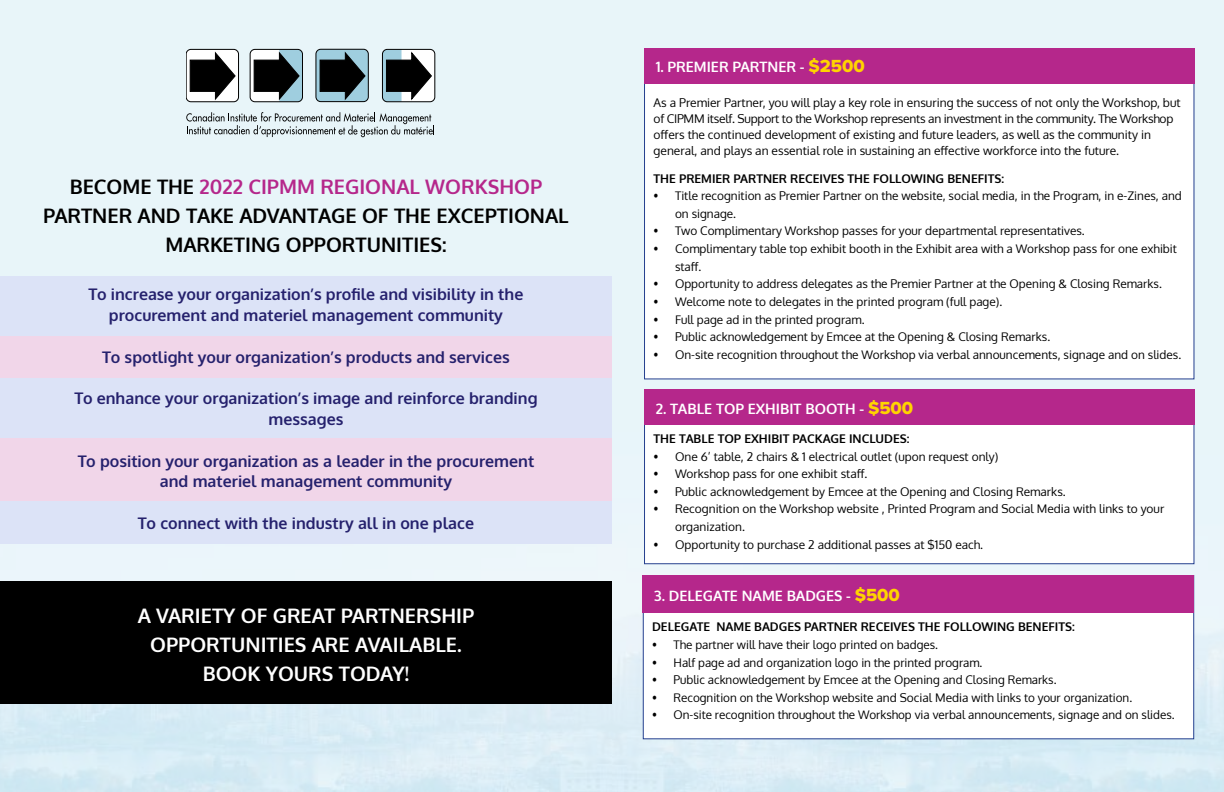
<style>
.page{position:relative;width:1224px;height:792px;background:#fff}
.page>*{position:absolute;margin:0;border:0;box-sizing:border-box;transform-origin:0 0}
.t1{font:700 20px/28.8px "Oxygen";color:#000;text-align:center}
.t2{font:700 20px/28.8px "Oxygen";color:#fff;text-align:center}
.t3{font:700 16px/20.8px "Oxygen";color:#25216d;text-align:center}
.t4{font:700 14.3px "Oxygen";color:#fff}
.t5{font:12px/16.1px "Oxygen";color:#000}
.t6{font:700 12px "Oxygen";color:#000}
.t7{font:11.9px/17.6px "Oxygen";color:#000}
.s1{color:#b5278b}
.s2{font-family:"Proxima Nova Extrabld";font-weight:400;font-size:18.2px;color:#ffd400}
.s3{font-size:14.1px}
</style>
<div class="page">
<img style="left:0;top:0;width:1224px;height:792px">
<div style="left:0;top:582px;width:612px;height:122px;background:#000"></div>
<div style="left:0;top:276px;width:612px;height:61px;background:#dce3f7"></div>
<div style="left:0;top:336px;width:612px;height:42px;background:#f1d6e9"></div>
<div style="left:0;top:379px;width:612px;height:60px;background:#dce3f7"></div>
<div style="left:0;top:438px;width:612px;height:64px;background:#f1d6e9"></div>
<div style="left:0;top:502px;width:612px;height:42px;background:#dce3f7"></div>
<div style="left:250px;top:49px;width:53px;height:53px;background:linear-gradient(to bottom,#fff,#fff);border-radius:5px"></div>
<div style="left:382px;top:49px;width:53px;height:53px;background:#fff;border-radius:5px"></div>
<div style="left:186px;top:49px;width:53px;height:53px;background:#fff;border-radius:5px"></div>
<div style="left:186px;top:49px;width:53px;height:53px;border:1px solid #000;border-radius:5px"></div>
<svg style="left:190px;top:53px;width:45px;height:46px"></svg>
<div style="left:250px;top:49px;width:53px;height:53px;border:1px solid #000;border-radius:5px"></div>
<svg style="left:254px;top:49px;width:48px;height:53px"></svg>
<div style="left:382px;top:49px;width:53px;height:53px;border:1px solid #000;border-radius:5px"></div>
<svg style="left:382px;top:49px;width:49px;height:53px"></svg>
<div style="left:316px;top:49px;width:52px;height:53px;background:#9fcedf;border:1px solid #000;border-radius:5px"></div>
<svg style="left:320px;top:53px;width:45px;height:46px"></svg>
<svg style="left:186px;top:112px;width:249px;height:25px;background:#bfc9cd"></svg>
<div style="left:643px;top:575px;width:551px;height:164px;background:#fff;border:1px solid #25408f"></div>
<div style="left:643px;top:575px;width:551px;height:37px;background:#b5278b"></div>
<div style="left:644px;top:390px;width:550px;height:174px;background:#fff;border:1px solid #25408f"></div>
<div style="left:644px;top:49px;width:550px;height:330px;background:#fff"></div>
<div style="left:644px;top:390px;width:550px;height:35px;background:#b5278b"></div>
<div style="left:644px;top:49px;width:550px;height:35px;background:#b5278b"></div>
<h1 class="t1" style="left:43px;top:173px;width:527px">BECOME THE <span class="s1">2022 CIPMM REGIONAL WORKSHOP<br></span>PARTNER AND TAKE ADVANTAGE OF THE EXCEPTIONAL<br>MARKETING OPPORTUNITIES:</h1>
<h2 class="t3" style="left:89px;top:284px;width:436px">To increase your organization’s profile and visibility in the procurement and materiel management community</h2>
<h2 class="t3" style="left:102px;top:347px;width:409px">To spotlight your organization’s products and services</h2>
<h2 class="t3" style="left:74px;top:388px;width:465px">To enhance your organization’s image and reinforce branding messages</h2>
<h2 class="t3" style="left:78px;top:451px;width:458px">To position your organization as a leader in the procurement and materiel management community</h2>
<h2 class="t3" style="left:138px;top:513px;width:338px">To connect with the industry all in one place</h2>
<h1 class="t2" style="left:138px;top:602px;width:338px">A VARIETY OF GREAT PARTNERSHIP<br>OPPORTUNITIES ARE AVAILABLE.<br>BOOK YOURS TODAY!</h1>
<p class="t4" style="left:656px;top:58px;width:211px">1. PREMIER PARTNER - <span class="s2">$2500</span></p>
<p class="t5" style="left:654px;top:94px;width:529px">As a Premier Partner, you will play a key role in ensuring the success of not only the Workshop, but of CIPMM itself. Support to the Workshop represents an investment in the community. The Workshop offers the continued development of existing and future leaders, as well as the community in general, and plays an essential role in sustaining an effective workforce into the future.</p>
<p class="t6" style="left:654px;top:171px;width:352px">THE PREMIER PARTNER RECEIVES THE FOLLOWING BENEFITS:</p>
<p class="t7" style="left:675px;top:187px;width:508px;text-indent:-21px">• Title recognition as Premier Partner on the website, social media, in the Program, in e-Zines, and on signage.</p>
<p class="t7" style="left:654px;top:222px;width:433px">• Two Complimentary Workshop passes for your departmental representatives.</p>
<p class="t7" style="left:675px;top:240px;width:503px;text-indent:-21px">• Complimentary table top exhibit booth in the Exhibit area with a Workshop pass for one exhibit staff.</p>
<p class="t7" style="left:654px;top:275px;width:510px">• Opportunity to address delegates as the Premier Partner at the Opening &amp; Closing Remarks.</p>
<p class="t7" style="left:654px;top:293px;width:350px">• Welcome note to delegates in the printed program (full page).</p>
<p class="t7" style="left:654px;top:311px;width:213px">• Full page ad in the printed program.</p>
<p class="t7" style="left:654px;top:328px;width:398px">• Public acknowledgement by Emcee at the Opening &amp; Closing Remarks.</p>
<p class="t7" style="left:654px;top:346px;width:529px">• On-site recognition throughout the Workshop via verbal announcements, signage and on slides.</p>
<p class="t4" style="left:656px;top:399px;width:259px">2. TABLE TOP EXHIBIT BOOTH - <span class="s2">$500</span></p>
<p class="t6" style="left:654px;top:431px;width:257px">THE TABLE TOP EXHIBIT PACKAGE INCLUDES:</p>
<p class="t7" style="left:654px;top:448px;width:346px">• One 6’ table, 2 chairs &amp; 1 electrical outlet (upon request only)</p>
<p class="t7" style="left:654px;top:465px;width:215px">• Workshop pass for one exhibit staff.</p>
<p class="t7" style="left:654px;top:483px;width:414px">• Public acknowledgement by Emcee at the Opening and Closing Remarks.</p>
<p class="t7" style="left:675px;top:500px;width:491px;text-indent:-21px">• Recognition on the Workshop website , Printed Program and Social Media with links to your organization.</p>
<p class="t7" style="left:654px;top:536px;width:331px">• Opportunity to purchase 2 additional passes at $150 each.</p>
<p class="t4" style="left:654px;top:587px;width:247px">3. DELEGATE NAME BADGES <span class="s3">-</span> <span class="s2">$500</span></p>
<p class="t6" style="left:652px;top:619px;width:424px">DELEGATE NAME BADGES PARTNER RECEIVES THE FOLLOWING BENEFITS:</p>
<p class="t7" style="left:652px;top:636px;width:287px">• The partner will have their logo printed on badges.</p>
<p class="t7" style="left:652px;top:654px;width:332px">• Half page ad and organization logo in the printed program.</p>
<p class="t7" style="left:652px;top:671px;width:406px">• Public acknowledgement by Emcee at the Opening and Closing Remarks.</p>
<p class="t7" style="left:652px;top:689px;width:482px">• Recognition on the Workshop website and Social Media with links to your organization.</p>
<p class="t7" style="left:652px;top:706px;width:524px">• On-site recognition throughout the Workshop via verbal announcements, signage and on slides.</p>
</div>
